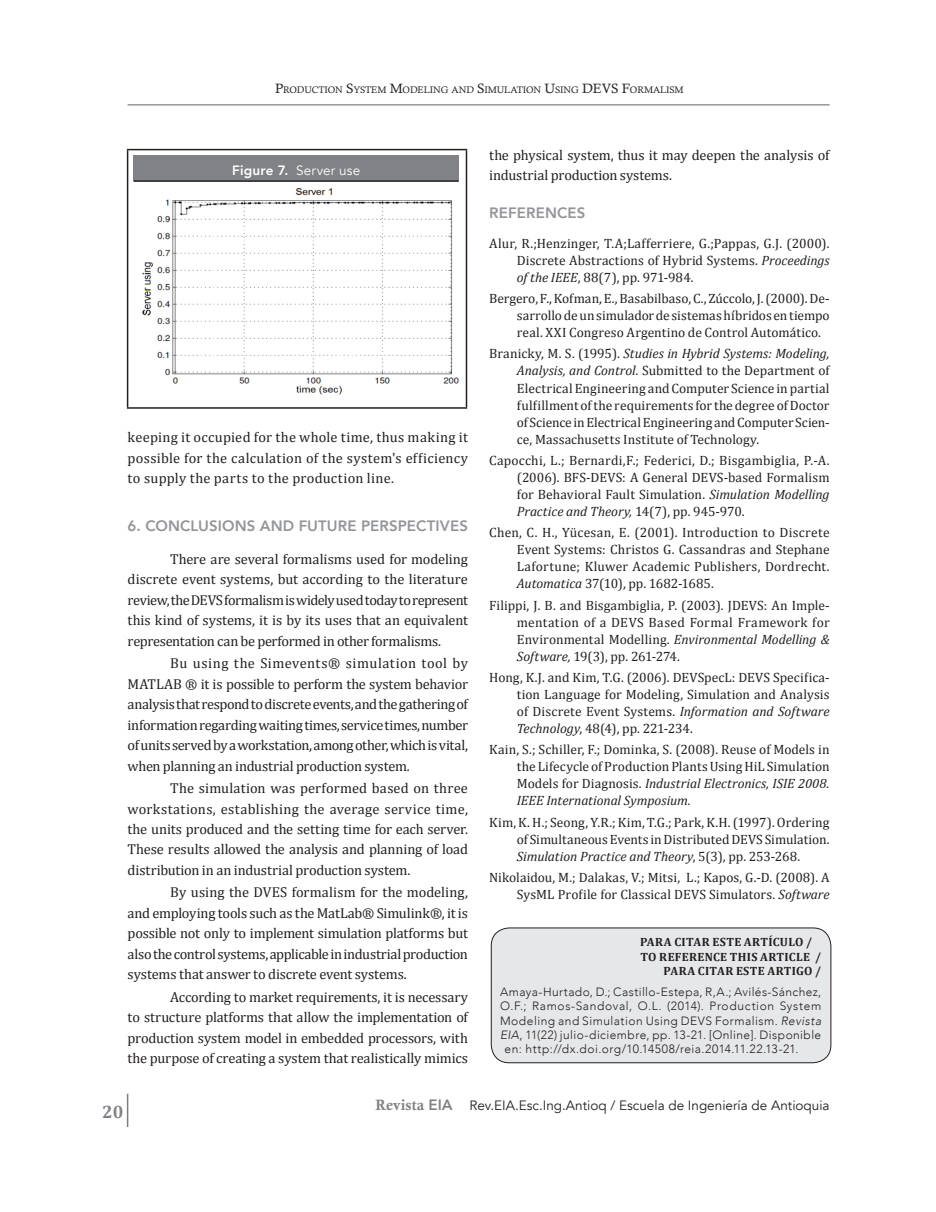
<style>
.page{position:relative;width:936px;height:1212px;background:#fff}
.page>*{position:absolute;margin:0;border:0;box-sizing:border-box;transform-origin:0 0}
.t1{font:700 18px "Cambria";color:#808285}
.t2{font:800 15px "Avenir";letter-spacing:.01em;color:#939598}
.t3{font:14.4px/20.4px "Cambria";letter-spacing:-.005em;color:#231f20;text-align:justify}
.t4{font:13.5px/17px "Cambria";letter-spacing:.005em;color:#231f20;text-align:justify}
.t5{font:13.5px "Avenir";color:#231f20}
.t6{font:13.5px "Avenir";letter-spacing:.015em;color:#fff}
.t7{font:300 12px "Avenir";letter-spacing:.04em;color:#231f20}
.t8{font:700 12px "Cambria";letter-spacing:.03em;color:#231f20}
.t9{font:9.45px "Calisto";letter-spacing:-.015em;color:#231f20}
.s1{font-size:13.5px}
.s2{font-weight:800}
.s3{font-style:italic}
.s4{font-family:"Calis MT Bol";font-size:15px;color:#808285}
.s5{font-weight:800;font-size:15px;color:#808285}
</style>
<div class="page">
<hr style="left:128px;top:104px;width:701px;height:2px;background:#939598">
<hr style="left:127px;top:1094px;width:1px;height:33px;background:#7c7e81">
<div style="left:491px;top:928px;width:339px;height:135px;background:#e6e7e9;border-radius:18px"></div>
<div style="left:491px;top:927px;width:340px;height:136px;border:1px solid #231f20;border-radius:18px"></div>
<hr style="left:127px;top:149px;width:340px;height:1px;background:#231f20">
<hr style="left:127px;top:150px;width:1px;height:257px;background:#231f20">
<hr style="left:465px;top:150px;width:2px;height:257px;background:#231f20">
<hr style="left:127px;top:407px;width:340px;height:2px;background:#231f20">
<div style="left:134px;top:156px;width:324px;height:25px;background:#808285"></div>
<hr style="left:134px;top:180px;width:324px;height:2px;background:#231f20">
<img style="left:142px;top:188px;width:317px;height:207px">
<p class="t9" style="left:275px;top:84px;width:410px"><span class="s1">P</span>RODUCTION <span class="s1">S</span>YSTEM <span class="s1">M</span>ODELING AND <span class="s1">S</span>IMULATION <span class="s1">U</span>SING <span class="s1">DEVS F</span>ORMALISM</p>
<p class="t6" style="left:232px;top:162px;width:130px"><span class="s2">Figure 7.</span> Server use</p>
<p class="t3" style="left:128px;top:427px;width:342px">keeping it occupied for the whole time, thus making it possible for the calculation of the system's efficiency to supply the parts to the production line.</p>
<p class="t2" style="left:128px;top:514px;width:342px">6. CONCLUSIONS AND FUTURE PERSPECTIVES</p>
<p class="t3" style="left:128px;top:549px;width:342px;text-indent:43px">There are several formalisms used for modeling discrete event systems, but according to the literature review, the DEVS formalism is widely used today to represent this kind of systems, it is by its uses that an equivalent representation can be performed in other formalisms.</p>
<p class="t3" style="left:128px;top:653px;width:342px;text-indent:43px">Bu using the Simevents® simulation tool by MATLAB ® it is possible to perform the system behavior analysis that respond to discrete events, and the gathering of information regarding waiting times, service times, number of units served by a workstation, among other, which is vital, when planning an industrial production system.</p>
<p class="t3" style="left:128px;top:778px;width:342px;text-indent:43px">The simulation was performed based on three workstations, establishing the average service time, the units produced and the setting time for each server.<br>These results allowed the analysis and planning of load distribution in an industrial production system.</p>
<p class="t3" style="left:128px;top:882px;width:342px;text-indent:43px">By using the DVES formalism for the modeling, and employing tools such as the MatLab® Simulink®, it is possible not only to implement simulation platforms but also the control systems, applicable in industrial production systems that answer to discrete event systems.</p>
<p class="t3" style="left:128px;top:987px;width:342px;text-indent:43px">According to market requirements, it is necessary to structure platforms that allow the implementation of production system model in embedded processors, with the purpose of creating a system that realistically mimics</p>
<p class="t3" style="left:489px;top:145px;width:342px;line-height:19.8px">the physical system, thus it may deepen the analysis of industrial production systems.</p>
<p class="t2" style="left:489px;top:201px;width:98px">REFERENCES</p>
<p class="t4" style="left:517px;top:235px;width:314px;text-indent:-28px">Alur, R.;Henzinger, T.A;Lafferriere, G.;Pappas, G.J. (2000).<br>Discrete Abstractions of Hybrid Systems. <span class="s3">Proceedings of the IEEE</span>, 88(7), pp. 971-984.</p>
<p class="t4" style="left:517px;top:290px;width:314px;text-indent:-28px">Bergero, F., Kofman, E., Basabilbaso, C., Zúccolo, J. (2000). De&shy;sarrollo de un simulador de sistemas híbridos en tiempo real. XXI Congreso Argentino de Control Automático.</p>
<p class="t4" style="left:517px;top:345px;width:314px;text-indent:-28px">Branicky, M. S. (1995). <span class="s3">Studies in Hybrid Systems: Modeling, Analysis, and Control.</span> Submitted to the Department of Electrical Engineering and Computer Science in partial fulfillment of the requirements for the degree of Doctor of Science in Electrical Engineering and Computer Scien&shy;ce, Massachusetts Institute of Technology.</p>
<p class="t4" style="left:517px;top:452px;width:314px;text-indent:-28px">Capocchi, L.; Bernardi,F.; Federici, D.; Bisgambiglia, P.-A. (2006). BFS-DEVS: A General DEVS-based Formalism for Behavioral Fault Simulation. <span class="s3">Simulation Modelling Practice and Theory,</span> 14(7), pp. 945-970.</p>
<p class="t4" style="left:517px;top:524px;width:314px;text-indent:-28px">Chen, C. H., Yücesan, E. (2001). Introduction to Discrete Event Systems: Christos G. Cassandras and Stephane Lafortune; Kluwer Academic Publishers, Dordrecht.<br><span class="s3">Automatica</span> 37(10), pp. 1682-1685.</p>
<p class="t4" style="left:517px;top:596px;width:314px;text-indent:-28px">Filippi, J. B. and Bisgambiglia, P. (2003). JDEVS: An Imple&shy;mentation of a DEVS Based Formal Framework for Environmental Modelling. <span class="s3">Environmental Modelling &amp; Software,</span> 19(3), pp. 261-274.</p>
<p class="t4" style="left:517px;top:669px;width:314px;text-indent:-28px">Hong, K.J. and Kim, T.G. (2006). DEVSpecL: DEVS Specifica&shy;tion Language for Modeling, Simulation and Analysis of Discrete Event Systems. <span class="s3">Information and Software Technology</span>, 48(4), pp. 221-234.</p>
<p class="t4" style="left:517px;top:741px;width:314px;text-indent:-28px">Kain, S.; Schiller, F.; Dominka, S. (2008). Reuse of Models in the Lifecycle of Production Plants Using HiL Simulation Models for Diagnosis. <span class="s3">Industrial Electronics, ISIE 2008.<br>IEEE International Symposium.</span></p>
<p class="t4" style="left:517px;top:813px;width:314px;text-indent:-28px">Kim, K. H.; Seong, Y.R.; Kim, T.G.; Park, K.H. (1997). Ordering of Simultaneous Events in Distributed DEVS Simulation.<br><span class="s3">Simulation Practice and Theory</span>, 5(3), pp. 253-268.</p>
<p class="t4" style="left:489px;top:869px;width:342px;text-align:right">Nikolaidou, M.; Dalakas, V.; Mitsi, L.; Kapos, G.-D. (2008). A<br>SysML Profile for Classical DEVS Simulators. <span class="s3">Software</span></p>
<p class="t8" style="left:640px;top:933px;width:174px">PARA CITAR ESTE ARTÍCULO /</p>
<p class="t8" style="left:640px;top:948px;width:182px">TO REFERENCE THIS ARTICLE /</p>
<p class="t8" style="left:663px;top:962px;width:159px">PARA CITAR ESTE ARTIGO /</p>
<p class="t7" style="left:500px;top:984px;width:322px">Amaya-Hurtado, D.; Castillo-Estepa, R,A.; Avilés-Sánchez,</p>
<p class="t7" style="left:500px;top:999px;width:323px">O.F.; Ramos-Sandoval, O.L. (2014). Production System</p>
<p class="t7" style="left:500px;top:1013px;width:323px">Modeling and Simulation Using DEVS Formalism. <span class="s3">Revista</span></p>
<p class="t7" style="left:500px;top:1028px;width:323px"><span class="s3">EIA</span>, 11(22) julio-diciembre, pp. 13-21. [Online]. Disponible</p>
<p class="t7" style="left:504px;top:1042px;width:295px">en: http://dx.doi.org/10.14508/reia.2014.11.22.13-21.</p>
<h1 class="t1" style="left:102px;top:1099px;width:23px">20</h1>
<p class="t5" style="left:375px;top:1097px;width:456px"><span class="s4">Revista</span> <span class="s5">EIA</span> Rev.EIA.Esc.Ing.Antioq / Escuela de Ingeniería de Antioquia</p>
</div>
